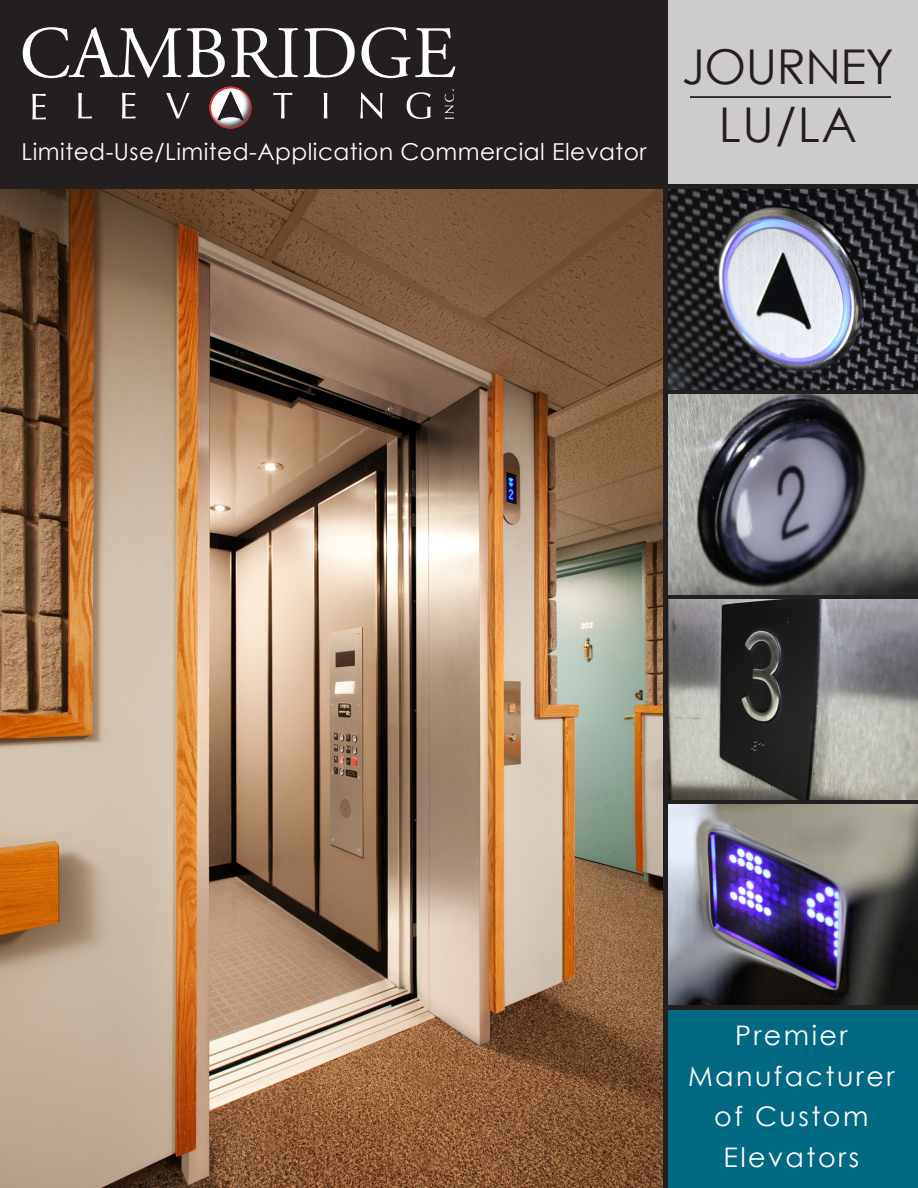
<style>
.page{position:relative;width:918px;height:1188px;background:#231f20}
.page>*{position:absolute;margin:0;border:0;box-sizing:border-box;transform-origin:0 0}
.t1{font:48px "Century Gothic";letter-spacing:-.01em;color:#231f20}
.t2{font:27px "Century Gothic";letter-spacing:.09em;color:#fff}
.t3{font:23.25px "Century Gothic";letter-spacing:.02em;color:#fff}
</style>
<div class="page">
<img style="left:0;top:189px;width:663px;height:999px">
<svg style="left:23px;top:27px;width:158px;height:51px"></svg>
<svg style="left:187px;top:28px;width:38px;height:49px"></svg>
<svg style="left:231px;top:28px;width:67px;height:50px"></svg>
<svg style="left:304px;top:28px;width:51px;height:50px"></svg>
<svg style="left:361px;top:27px;width:94px;height:51px"></svg>
<svg style="left:32px;top:94px;width:14px;height:25px"></svg>
<svg style="left:78px;top:93px;width:14px;height:25px"></svg>
<svg style="left:122px;top:93px;width:14px;height:25px"></svg>
<svg style="left:166px;top:93px;width:24px;height:25px"></svg>
<svg style="left:273px;top:93px;width:19px;height:25px"></svg>
<svg style="left:324px;top:93px;width:3px;height:25px"></svg>
<svg style="left:360px;top:92px;width:23px;height:27px"></svg>
<svg style="left:407px;top:92px;width:24px;height:27px"></svg>
<svg style="left:445px;top:89px;width:9px;height:30px"></svg>
<img style="left:210px;top:87px;width:41px;height:41px;border-radius:21px">
<div style="left:209px;top:87px;width:43px;height:42px;border:1px solid #ee1d23;border-radius:50%"></div>
<svg style="left:217px;top:91px;width:26px;height:29px"></svg>
<img style="left:668px;top:189px;width:250px;height:200px">
<img style="left:668px;top:394px;width:250px;height:200px">
<img style="left:668px;top:600px;width:250px;height:199px">
<img style="left:668px;top:805px;width:250px;height:200px">
<div style="left:668px;top:0;width:250px;height:184px;background:#cecbcc"></div>
<div style="left:668px;top:1010px;width:250px;height:178px;background:#016983"></div>
<hr style="left:690px;top:96px;width:201px;height:2px;background:#000">
<p class="t3" style="left:22px;top:135px;width:626px">Limited-Use/Limited-Application Commercial Elevator</p>
<p class="t1" style="left:682px;top:34px;width:214px">JOURNEY</p>
<p class="t1" style="left:719px;top:91px;width:140px">LU/LA</p>
<p class="t2" style="left:735px;top:1017px;width:114px">Premier</p>
<p class="t2" style="left:688px;top:1057px;width:208px">Manufacturer</p>
<p class="t2" style="left:714px;top:1098px;width:156px">of Custom</p>
<p class="t2" style="left:723px;top:1138px;width:137px">Elevators</p>
</div>
